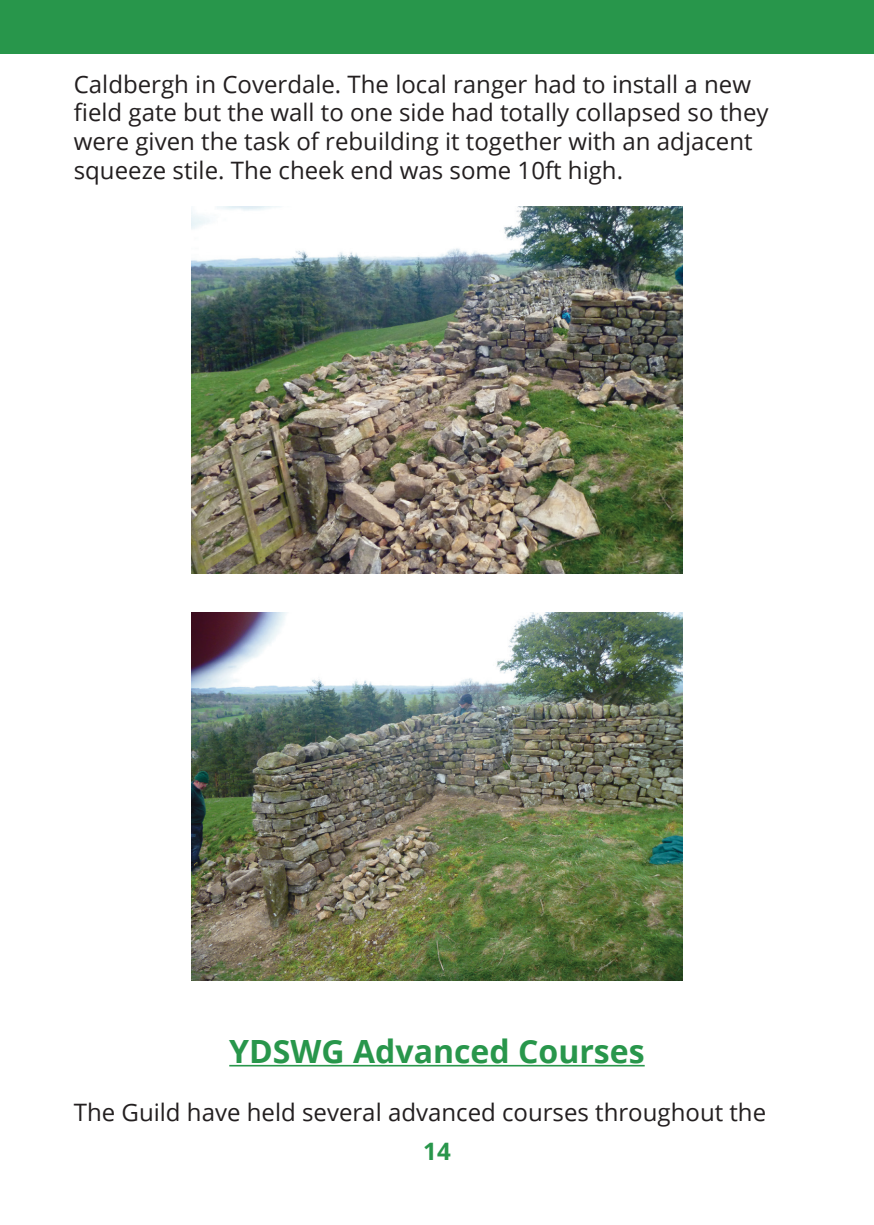
<style>
.page{position:relative;width:874px;height:1225px;background:#fff}
.page>*{position:absolute;margin:0;border:0;box-sizing:border-box;transform-origin:0 0}
.Article_heading{font:700 32px "Open Sans";color:#28964b}
.Article_paragraph{font:24px/28.8px "Open Sans";color:#231f20}
.t1{font:700 24px "Open Sans";color:#28964b}
</style>
<div class="page">
<div style="left:0;top:0;width:873px;height:54px;background:#28964b"></div>
<hr style="left:229px;top:1065px;width:415px;height:1px;background:#28964b">
<img style="left:191px;top:206px;width:491px;height:368px">
<img style="left:191px;top:612px;width:491px;height:368px">
<p class="Article_paragraph" style="left:74px;top:69px;width:696px">Caldbergh in Coverdale. The local ranger had to install a new field gate but the wall to one side had totally collapsed so they were given the task of rebuilding it together with an adjacent squeeze stile. The cheek end was some 10ft high.</p>
<p class="Article_heading" style="left:229px;top:1029px;width:417px">YDSWG Advanced Courses</p>
<p class="Article_paragraph" style="left:74px;top:1097px;width:693px">The Guild have held several advanced courses throughout the</p>
<p class="t1" style="left:423px;top:1134px;width:29px">14</p>
</div>
